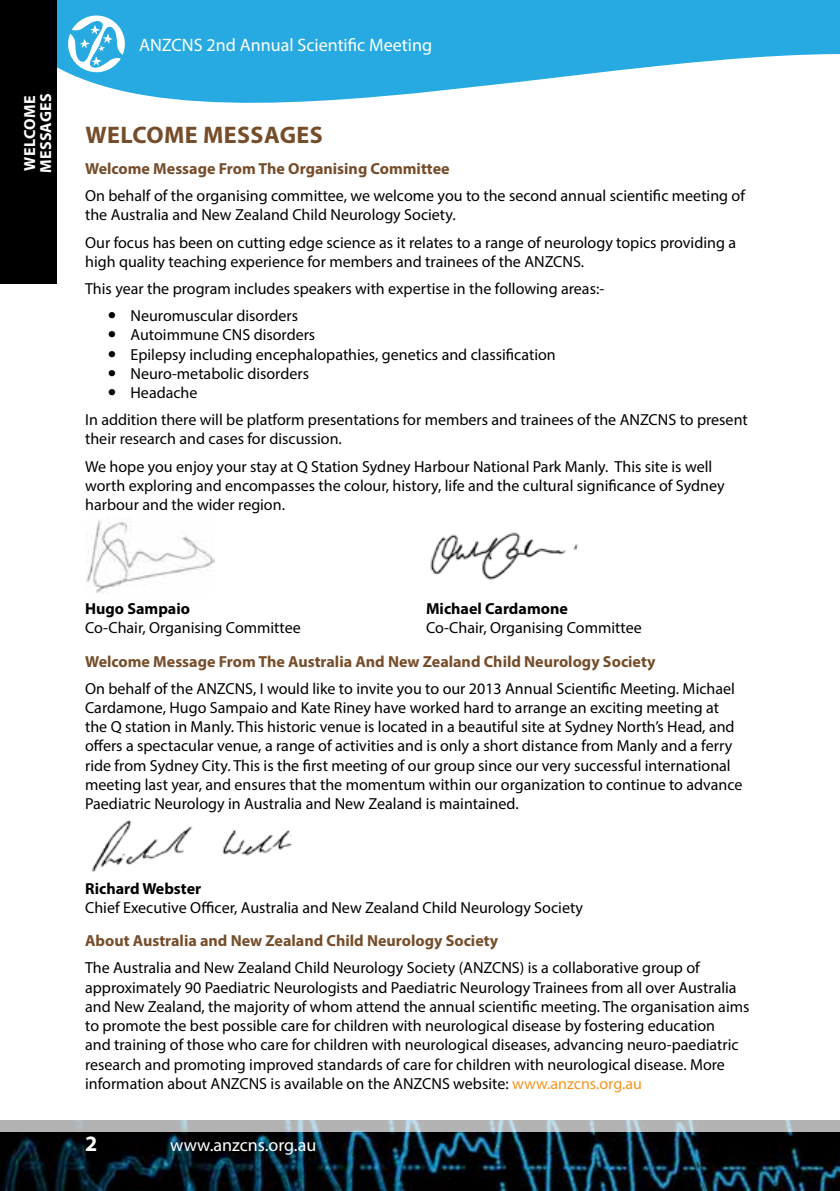
<style>
.page{position:relative;width:840px;height:1191px;background:#fff}
.page>*{position:absolute;margin:0;border:0;box-sizing:border-box;transform-origin:0 0}
.t1{font:700 24px "Myriad Pro";letter-spacing:.02em;color:#764d2a}
.t2{font:700 22px "Myriad Pro";color:#fff}
.t3{font:18px "Myriad Pro";color:#fff}
.t4{font:16px/19.2px "Myriad Pro";color:#000}
.t5{font:700 16px "Myriad Pro";color:#764d2a}
.t6{font:700 16px "Myriad Pro";color:#000}
.t7{font:700 16px/16px "Myriad Pro";letter-spacing:.02em;color:#fff}
.s1{font-size:30px}
.s2{color:#f7941f}
</style>
<div class="page">
<svg style="left:57px;top:0;width:782px;height:103px;fill:#27aae1"></svg>
<svg style="left:67px;top:16px;width:58px;height:56px"></svg>
<img style="left:0;top:1132px;width:839px;height:59px">
<svg style="left:0;top:1120px;width:839px;height:12px;background:#b3b5b7"></svg>
<div style="left:0;top:0;width:57px;height:283px;background:#000"></div>
<img style="left:86px;top:517px;width:129px;height:76px">
<img style="left:430px;top:532px;width:149px;height:48px">
<img style="left:92px;top:820px;width:200px;height:52px">
<p class="t7" style="left:21px;top:173px;width:81px;rotate:-90deg">Welcome<br>Messages</p>
<p class="t3" style="left:139px;top:34px;width:294px">ANZCNS 2nd Annual Scientific Meeting</p>
<h1 class="t1" style="left:85px;top:119px;width:239px">Welcome Messag es</h1>
<p class="t5" style="left:85px;top:158px;width:366px">Welcome Message From The Organising Committee</p>
<p class="t4" style="left:85px;top:186px;width:661px">On behalf of the organising committee, we welcome you to the second annual scientific meeting of the Australia and New Zealand Child Neurology Society.</p>
<p class="t4" style="left:85px;top:232px;width:652px">Our focus has been on cutting edge science as it relates to a range of neurology topics providing a high quality teaching experience for members and trainees of the ANZCNS.</p>
<p class="t4" style="left:85px;top:279px;width:520px">This year the program includes speakers with expertise in the following areas:-</p>
<p class="t4" style="left:108px;top:306px;width:192px"><span class="s1">•</span> Neuromuscular disorders</p>
<p class="t4" style="left:108px;top:325px;width:209px"><span class="s1">•</span> Autoimmune CNS disorders</p>
<p class="t4" style="left:108px;top:344px;width:449px"><span class="s1">•</span> Epilepsy including encephalopathies, genetics and classification</p>
<p class="t4" style="left:108px;top:364px;width:202px"><span class="s1">•</span> Neuro-metabolic disorders</p>
<p class="t4" style="left:85px;top:379px;width:663px;line-height:27.2px;text-indent:23px"><span class="s1">•</span> Headache<br>In addition there will be platform presentations for members and trainees of the ANZCNS to present</p>
<p class="t4" style="left:85px;top:425px;width:628px;line-height:27.2px">their research and cases for discussion.<br>We hope you enjoy your stay at Q Station Sydney Harbour National Park Manly. This site is well</p>
<p class="t4" style="left:85px;top:476px;width:640px">worth exploring and encompasses the colour, history, life and the cultural significance of Sydney harbour and the wider region.</p>
<p class="t6" style="left:426px;top:598px;width:143px">Michael Cardamone</p>
<p class="t4" style="left:426px;top:618px;width:217px">Co-Chair, Organising Committee</p>
<p class="t5" style="left:85px;top:651px;width:571px">Welcome Message From The Australia And New Zealand Child Neurology Society</p>
<p class="t4" style="left:85px;top:678px;width:658px">On behalf of the ANZCNS, I would like to invite you to our 2013 Annual Scientific Meeting. Michael Cardamone, Hugo Sampaio and Kate Riney have worked hard to arrange an exciting meeting at the Q station in Manly. This historic venue is located in a beautiful site at Sydney North’s Head, and offers a spectacular venue, a range of activities and is only a short distance from Manly and a ferry ride from Sydney City. This is the first meeting of our group since our very successful international meeting last year, and ensures that the momentum within our organization to continue to advance Paediatric Neurology in Australia and New Zealand is maintained.</p>
<p class="t6" style="left:85px;top:598px;width:106px">Hugo Sampaio</p>
<p class="t4" style="left:85px;top:618px;width:217px">Co-Chair, Organising Committee</p>
<p class="t6" style="left:85px;top:878px;width:118px">Richard Webster</p>
<p class="t4" style="left:85px;top:898px;width:499px">Chief Executive Officer, Australia and New Zealand Child Neurology Society</p>
<p class="t5" style="left:85px;top:930px;width:414px">About Australia and New Zealand Child Neurology Society</p>
<p class="t4" style="left:85px;top:958px;width:665px">The Australia and New Zealand Child Neurology Society (ANZCNS) is a collaborative group of approximately 90 Paediatric Neurologists and Paediatric Neurology Trainees from all over Australia and New Zealand, the majority of whom attend the annual scientific meeting. The organisation aims to promote the best possible care for children with neurological disease by fostering education<br>and training of those who care for children with neurological diseases, advancing neuro-paediatric research and promoting improved standards of care for children with neurological disease. More information about ANZCNS is available on the ANZCNS website: <span class="s2">www.anzcns.org.au</span></p>
<h2 class="t2" style="left:85px;top:1129px;width:14px">2</h2>
<p class="t3" style="left:170px;top:1134px;width:147px">www.anzcns.org.au</p>
</div>
